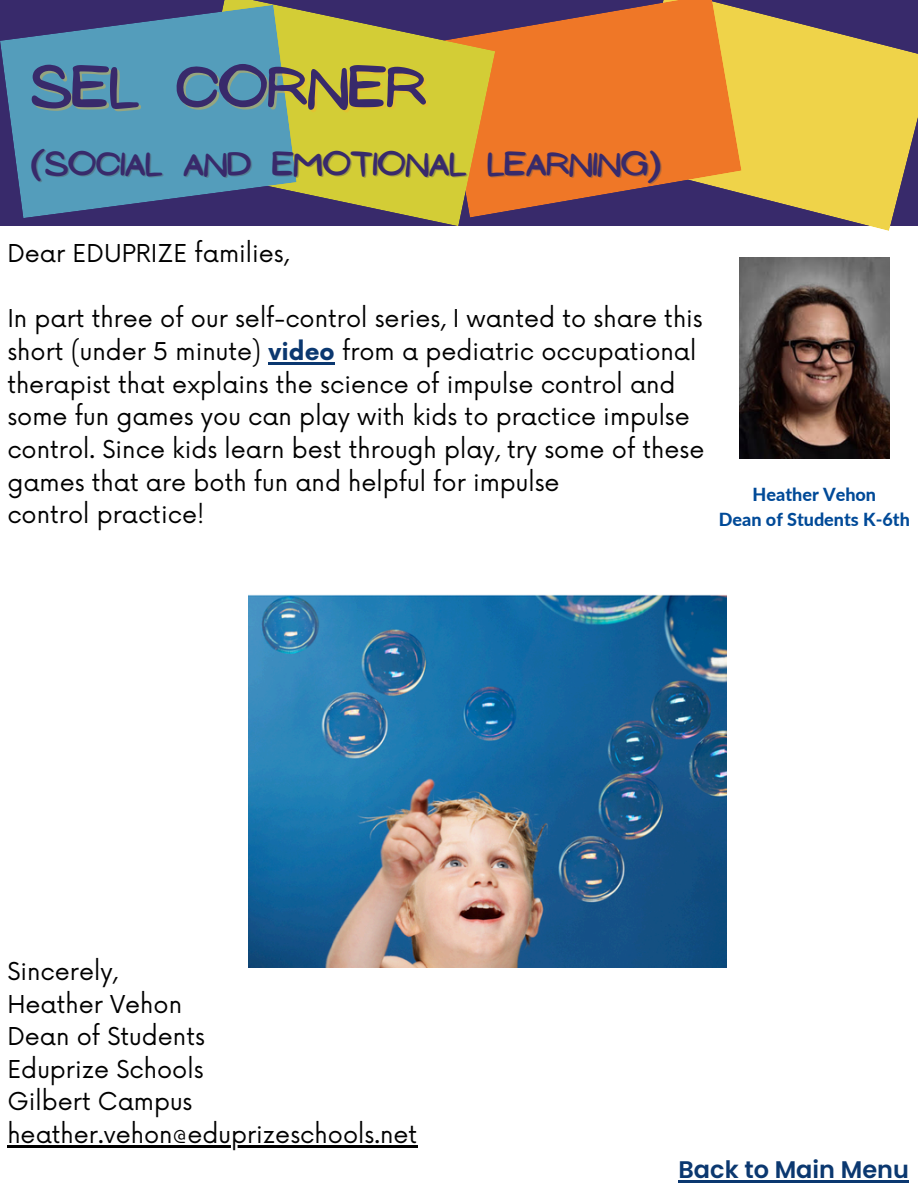
<style>
.page{position:relative;width:918px;height:1188px;background:#fff}
.page>*{position:absolute;margin:0;border:0;box-sizing:border-box;transform-origin:0 0}
.t1{font:52.5px "NF Ananias Bold";color:#382a6b}
.t2{font:30px "NF Ananias Bold";color:#382a6b}
.t3{font:24px/32.7px "Now";color:#000}
.t4{font:600 24px "Poppins";color:#0b3870}
.t5{font:800 18px "Lato";color:#004a98}
.s1{font-weight:700;color:#0b3870}
</style>
<div class="page">
<hr style="left:268px;top:362px;width:67px;height:3px;background:#0b3870">
<hr style="left:7px;top:1145px;width:410px;height:3px;background:#000">
<svg style="left:622px;top:0;width:296px;height:231px;background:#c4ac57"></svg>
<svg style="left:495px;top:0;width:247px;height:218px;background:#d06d33"></svg>
<svg style="left:189px;top:0;width:306px;height:226px;background:#b4a240"></svg>
<svg style="left:0;top:5px;width:297px;height:213px;background:#5389a7"></svg>
<img style="left:739px;top:258px;width:151px;height:201px">
<img style="left:248px;top:594px;width:478px;height:374px">
<hr style="left:679px;top:1180px;width:230px;height:2px;background:#0b3870">
<p class="t1" style="left:31px;top:58px;width:397px">SEL CORNER</p>
<p class="t2" style="left:31px;top:147px;width:631px">(SOCIAL AND EMOTIONAL LEARNING)</p>
<h1 class="t3" style="left:7px;top:238px;width:283px">Dear EDUPRIZE families,</h1>
<h2 class="t3" style="left:7px;top:304px;width:699px">In part three of our self-control series, I wanted to share this short (under 5 minute) <span class="s1">video</span> from a pediatric occupational therapist that explains the science of impulse control and some fun games you can play with kids to practice impulse control. Since kids learn best through play, try some of these games that are both fun and helpful for impulse<br>control practice!</h2>
<p class="t5" style="left:753px;top:483px;width:125px">Heather Vehon</p>
<h3 class="t5" style="left:719px;top:508px;width:192px">Dean of Students K-6th</h3>
<h4 class="t3" style="left:7px;top:956px;width:199px">Sincerely,<br>Heather Vehon<br>Dean of Students<br>Eduprize Schools<br>Gilbert Campus</h4>
<h4 class="t3" style="left:7px;top:1119px;width:411px">heather.vehon@eduprizeschools.net</h4>
<p class="t4" style="left:679px;top:1153px;width:232px">Back to Main Menu</p>
</div>
